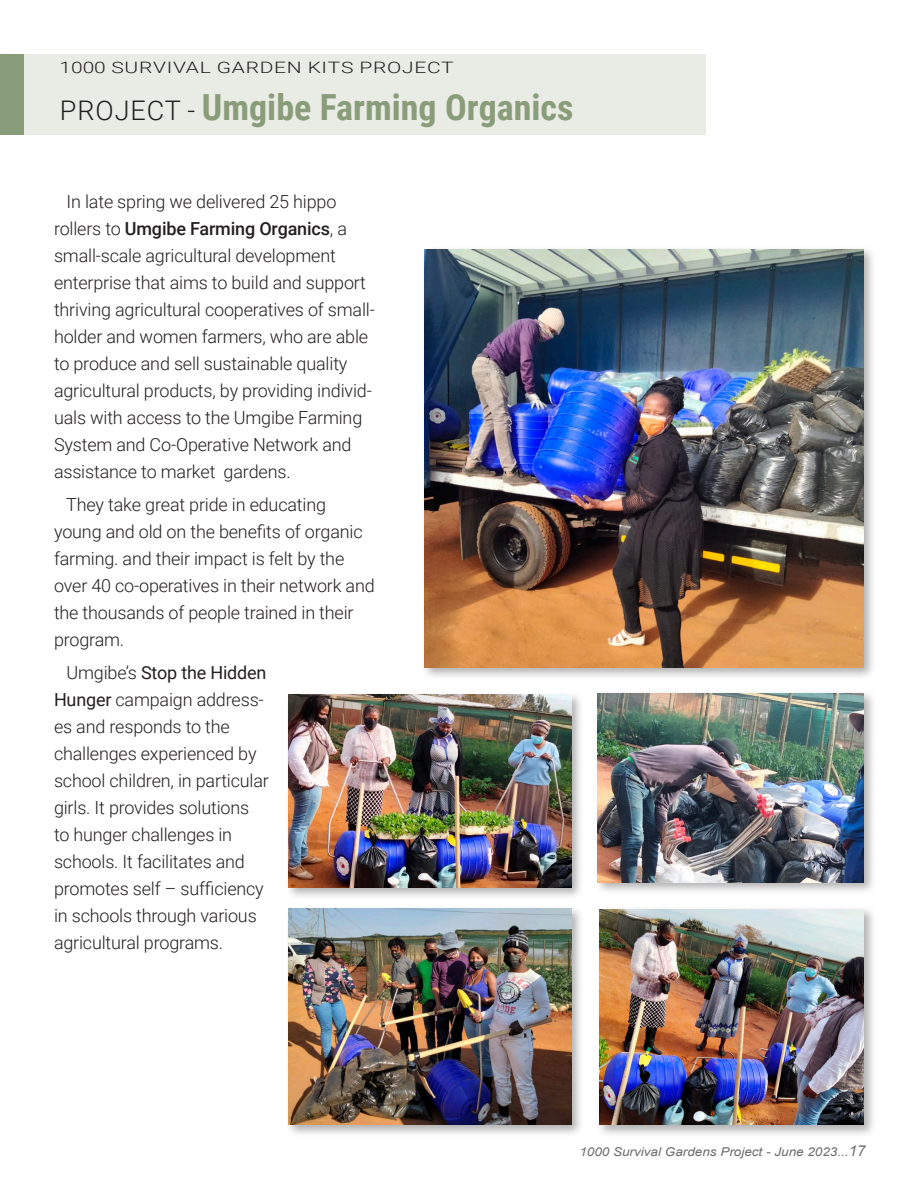
<style>
.page{position:relative;width:918px;height:1188px;background:#fff}
.page>*{position:absolute;margin:0;border:0;box-sizing:border-box;transform-origin:0 0}
.t1{font:700 36px "Roboto Condensed";color:#8a9d7a}
.t2{font:300 18px/27px "Roboto";letter-spacing:-.01em;color:#231f20}
.t3{font:300 15.75px "Roboto";letter-spacing:.035em;color:#231f20;scale:1.33 1}
.t4{font:italic 12.15px "Arial";color:#6c6d70;scale:1.11 1}
.s1{font-family:"Roboto";font-weight:300;font-size:27px;color:#231f20}
.s2{font-weight:500}
.s3{font-weight:400}
.s4{font-size:15px}
</style>
<div class="page">
<div style="left:0;top:54px;width:706px;height:81px;background:#e9ece5"></div>
<div style="left:0;top:54px;width:23px;height:81px;background:#8a9d7a"></div>
<div style="left:285px;top:691px;width:300px;height:209px;background:#231f20;opacity:.35"></div>
<img style="left:289px;top:694px;width:283px;height:193px">
<div style="left:285px;top:905px;width:300px;height:232px;background:#231f20;opacity:.35"></div>
<img style="left:289px;top:909px;width:283px;height:215px">
<div style="left:594px;top:690px;width:283px;height:205px;background:#231f20;opacity:.35"></div>
<img style="left:598px;top:693px;width:266px;height:189px">
<div style="left:421px;top:246px;width:455px;height:434px;background:#231f20;opacity:.35"></div>
<img style="left:424px;top:249px;width:439px;height:419px">
<div style="left:596px;top:906px;width:281px;height:232px;background:#231f20;opacity:.35"></div>
<img style="left:599px;top:909px;width:265px;height:216px">
<p class="t3" style="left:59px;top:56px;width:298px">1000 SURVIVAL GARDEN KITS PROJECT</p>
<p class="t1" style="left:60px;top:81px;width:515px"><span class="s1">PROJECT -</span> Umgibe Farming Organics</p>
<p class="t2" style="left:54px;top:187px;width:322px;text-indent:13px">In late spring we delivered 25 hippo rollers to <span class="s2">Umgibe Farming Organics</span>, a small-scale agricultural development enterprise that aims to build and support thriving agricultural cooperatives of small&shy;holder and women farmers, who are able to produce and sell sustainable quality agricultural products, by providing individ&shy;uals with access to the Umgibe Farming System and Co-Operative Network and assistance to market gardens.</p>
<p class="t2" style="left:54px;top:490px;width:322px;text-indent:12px">They take great pride in educating young and old on the benefits of organic farming. and their impact is felt by the over 40 co-operatives in their network and the thousands of people trained in their program.</p>
<p class="t2" style="left:54px;top:658px;width:216px;text-indent:13px">Umgibe’s <span class="s3">Stop the Hidden<br>Hunger</span> campaign address&shy;es and responds to the challenges experienced by school children, in particular girls. It provides solutions to hunger challenges in schools. It facilitates and promotes self – sufficiency in schools through various agricultural programs.</p>
<p class="t4" style="left:579px;top:1144px;width:259px">1000 Survival Gardens Project - June 2023...<span class="s4">17</span></p>
</div>
